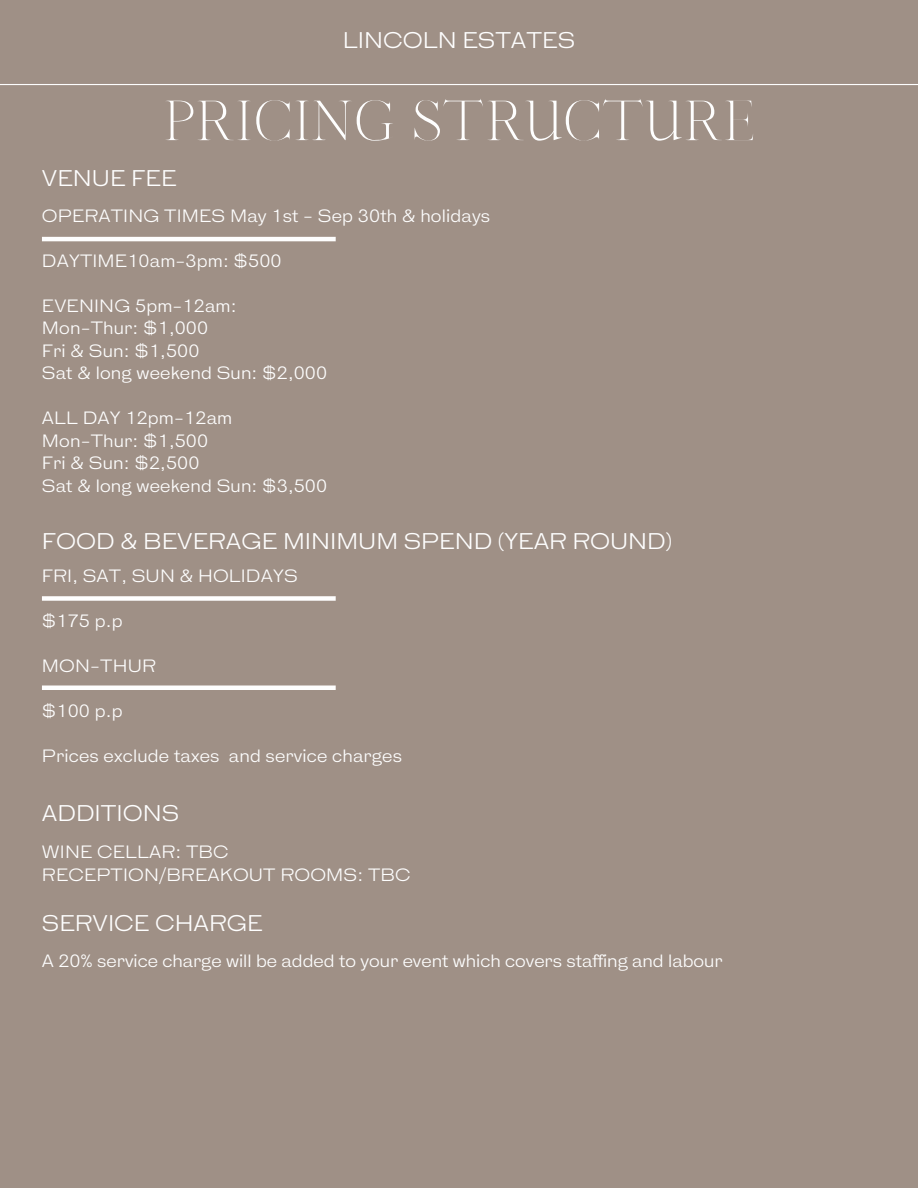
<style>
.page{position:relative;width:918px;height:1188px;background:#9f9086}
.page>*{position:absolute;margin:0;border:0;box-sizing:border-box;transform-origin:0 0}
.t1{font:300 53.85px "Sharis";color:#fefefe}
.t2{font:21.45px "HK Gothic";color:#fefefe}
.t3{font:16.8px/22.5px "HK Gothic";letter-spacing:.01em;color:#fefefe}
</style>
<div class="page">
<hr style="left:0;top:84px;width:918px;height:1px;background:#fefefe">
<hr style="left:42px;top:237px;width:294px;height:4px;background:#fefefe">
<div style="left:42px;top:596px;width:294px;height:5px;background:#fefefe"></div>
<div style="left:42px;top:685px;width:294px;height:5px;background:#fefefe"></div>
<p class="t2" style="left:343px;top:28px;width:234px">LINCOLN ESTATES</p>
<h2 class="t1" style="left:162px;top:89px;width:596px">PRICING STRUCTURE</h2>
<h1 class="t2" style="left:42px;top:167px;width:136px">VENUE FEE</h1>
<h2 class="t3" style="left:42px;top:205px;width:450px">OPERATING TIMES May 1st - Sep 30th &amp; holidays</h2>
<p class="t3" style="left:42px;top:250px;width:241px">DAYTIME10am-3pm: $500</p>
<p class="t3" style="left:42px;top:295px;width:196px">EVENING 5pm-12am:</p>
<p class="t3" style="left:42px;top:318px;width:168px">Mon-Thur: $1,000</p>
<p class="t3" style="left:42px;top:340px;width:159px">Fri &amp; Sun: $1,500</p>
<p class="t3" style="left:42px;top:363px;width:287px">Sat &amp; long weekend Sun: $2,000</p>
<p class="t3" style="left:42px;top:408px;width:192px">ALL DAY 12pm-12am</p>
<p class="t3" style="left:42px;top:430px;width:168px">Mon-Thur: $1,500</p>
<p class="t3" style="left:42px;top:453px;width:159px">Fri &amp; Sun: $2,500</p>
<p class="t3" style="left:42px;top:475px;width:287px">Sat &amp; long weekend Sun: $3,500</p>
<p class="t2" style="left:42px;top:530px;width:632px">FOOD &amp; BEVERAGE MINIMUM SPEND (YEAR ROUND)</p>
<p class="t3" style="left:42px;top:566px;width:257px">FRI, SAT, SUN &amp; HOLIDAYS</p>
<h2 class="t3" style="left:42px;top:611px;width:82px">$175 p.p</h2>
<h3 class="t3" style="left:42px;top:656px;width:116px">MON-THUR</h3>
<p class="t3" style="left:42px;top:701px;width:82px">$100 p.p</p>
<h3 class="t3" style="left:42px;top:746px;width:362px">Prices exclude taxes and service charges</h3>
<p class="t2" style="left:42px;top:801px;width:139px">ADDITIONS</p>
<p class="t3" style="left:42px;top:842px;width:370px">WINE CELLAR: TBC<br>RECEPTION/BREAKOUT ROOMS: TBC</p>
<p class="t2" style="left:42px;top:911px;width:222px">SERVICE CHARGE</p>
<p class="t3" style="left:42px;top:951px;width:682px">A 20% service charge will be added to your event which covers staffing and labour</p>
</div>
